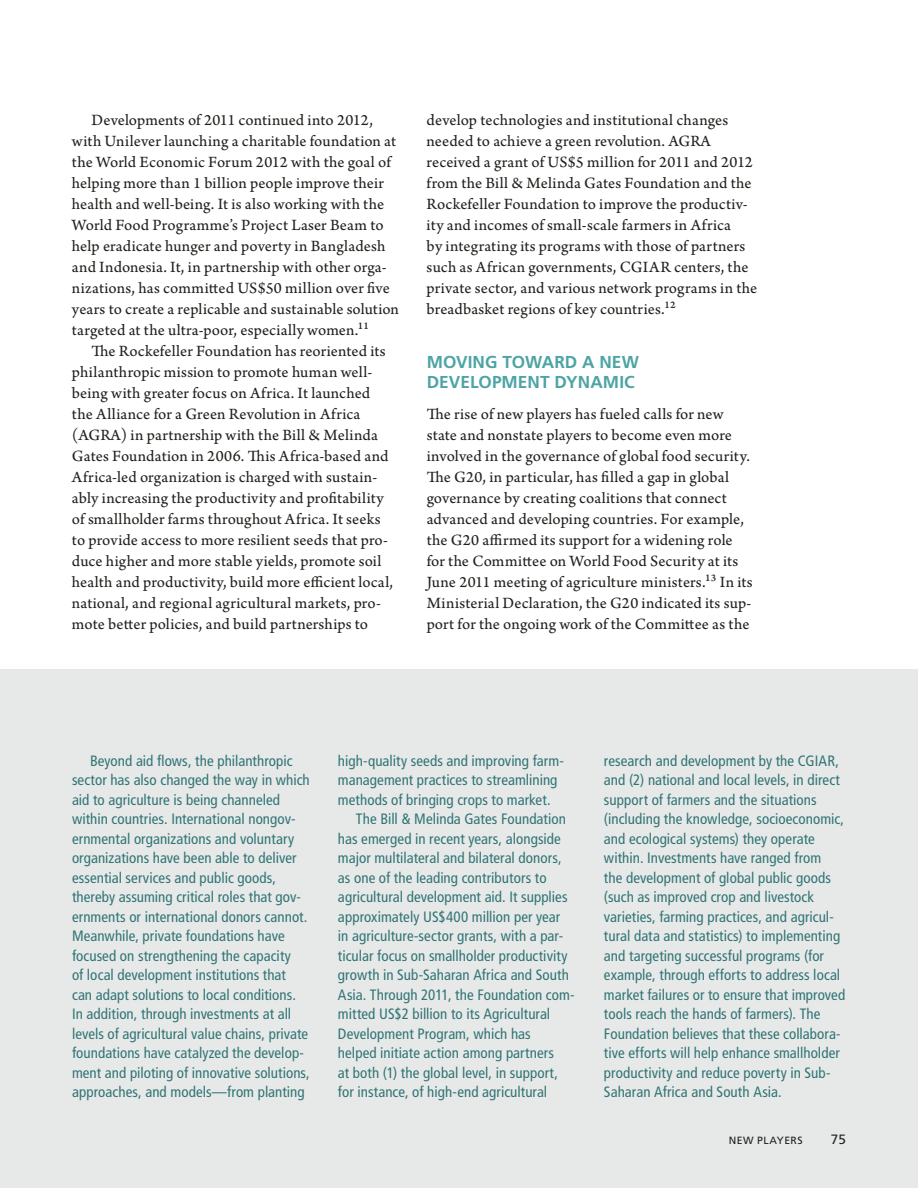
<style>
.page{position:relative;width:918px;height:1188px;background:#fff}
.page>*{position:absolute;margin:0;border:0;box-sizing:border-box;transform-origin:0 0}
.t1{font:700 17.25px/21px "Frutiger LT Std";letter-spacing:.005em;color:#4ea4a4}
.t2{font:16.5px/21px "Arno Pro Sm Text";letter-spacing:.005em;color:#20221d}
.t3{font:condensed 15px/19.5px "Frutiger LT Std";letter-spacing:.005em;color:#327475}
.t4{font:13.5px "Frutiger LT Std";color:#20221d}
.t5{font:10.5px "Frutiger LT Std";letter-spacing:.045em;color:#20221d}
</style>
<div class="page">
<div style="left:0;top:669px;width:918px;height:519px;background:#e6e9e8"></div>
<p class="t2" style="left:72px;top:110px;width:329px;text-indent:20px">Developments of 2011 continued into 2012, with Unilever launching a charitable foundation at the World Economic Forum 2012 with the goal of helping more than 1 billion people improve their health and well-being. It is also working with the World Food Programme’s Project Laser Beam to help eradicate hunger and poverty in Bangladesh and Indonesia. It, in partnership with other orga&shy;nizations, has committed US$50 million over five years to create a replicable and sustainable solution targeted at the ultra-poor, especially women.11</p>
<p class="t2" style="left:72px;top:341px;width:323px;text-indent:20px">The Rockefeller Foundation has reoriented its philanthropic mission to promote human well&shy;being with greater focus on Africa. It launched the Alliance for a Green Revolution in Africa (AGRA) in partnership with the Bill &amp; Melinda Gates Foundation in 2006. This Africa-based and Africa-led organization is charged with sustain&shy;ably increasing the productivity and profitability of smallholder farms throughout Africa. It seeks to provide access to more resilient seeds that pro&shy;duce higher and more stable yields, promote soil health and productivity, build more efficient local, national, and regional agricultural markets, pro&shy;mote better policies, and build partnerships to</p>
<p class="t2" style="left:427px;top:110px;width:332px">develop technologies and institutional changes needed to achieve a green revolution. AGRA received a grant of US$5 million for 2011 and 2012 from the Bill &amp; Melinda Gates Foundation and the Rockefeller Foundation to improve the productiv&shy;ity and incomes of small-scale farmers in Africa<br>by integrating its programs with those of partners such as African governments, CGIAR centers, the private sector, and various network programs in the breadbasket regions of key countries.12</p>
<p class="t1" style="left:427px;top:351px;width:214px">MOVING TOWARD A NEW<br>DEVELOPMENT DYNAMIC</p>
<p class="t2" style="left:427px;top:404px;width:327px">The rise of new players has fueled calls for new state and nonstate players to become even more involved in the governance of global food security.<br>The G20, in particular, has filled a gap in global governance by creating coalitions that connect advanced and developing countries. For example, the G20 affirmed its support for a widening role for the Committee on World Food Security at its June 2011 meeting of agriculture ministers.13 In its Ministerial Declaration, the G20 indicated its sup&shy;port for the ongoing work of the Committee as the</p>
<p class="t3" style="left:72px;top:751px;width:239px;text-indent:18px">Beyond aid flows, the philanthropic sector has also changed the way in which aid to agriculture is being channeled within countries. International nongov&shy;ernmental organizations and voluntary organizations have been able to deliver essential services and public goods, thereby assuming critical roles that gov&shy;ernments or international donors cannot.<br>Meanwhile, private foundations have focused on strengthening the capacity<br>of local development institutions that can adapt solutions to local conditions.<br>In addition, through investments at all levels of agricultural value chains, private foundations have catalyzed the develop&shy;ment and piloting of innovative solutions, approaches, and models—from planting</p>
<p class="t3" style="left:338px;top:751px;width:228px">high-quality seeds and improving farm-</p>
<p class="t3" style="left:338px;top:770px;width:221px">management practices to streamlining</p>
<p class="t3" style="left:338px;top:790px;width:214px">methods of bringing crops to market.</p>
<p class="t3" style="left:356px;top:809px;width:211px">The Bill &amp; Melinda Gates Foundation</p>
<p class="t3" style="left:338px;top:829px;width:224px">has emerged in recent years, alongside</p>
<p class="t3" style="left:338px;top:848px;width:225px">major multilateral and bilateral donors,</p>
<p class="t3" style="left:338px;top:868px;width:210px">as one of the leading contributors to</p>
<p class="t3" style="left:338px;top:887px;width:231px">agricultural development aid. It supplies</p>
<p class="t3" style="left:338px;top:907px;width:224px">approximately US$400 million per year</p>
<p class="t3" style="left:338px;top:926px;width:227px">in agriculture-sector grants, with a par-</p>
<p class="t3" style="left:338px;top:946px;width:231px">ticular focus on smallholder productivity</p>
<p class="t3" style="left:338px;top:965px;width:232px">growth in Sub-Saharan Africa and South</p>
<p class="t3" style="left:338px;top:985px;width:238px">Asia. Through 2011, the Foundation com-</p>
<p class="t3" style="left:338px;top:1004px;width:214px">mitted US$2 billion to its Agricultural</p>
<p class="t3" style="left:338px;top:1024px;width:194px">Development Program, which has</p>
<p class="t3" style="left:338px;top:1043px;width:218px">helped initiate action among partners</p>
<p class="t3" style="left:338px;top:1063px;width:221px">at both (1) the global level, in support,</p>
<p class="t3" style="left:338px;top:1082px;width:211px">for instance, of high-end agricultural</p>
<p class="t3" style="left:604px;top:751px;width:243px">research and development by the CGIAR, and (2) national and local levels, in direct support of farmers and the situations (including the knowledge, socioeconomic, and ecological systems) they operate within. Investments have ranged from<br>the development of global public goods (such as improved crop and livestock varieties, farming practices, and agricul&shy;tural data and statistics) to implementing and targeting successful programs (for example, through efforts to address local market failures or to ensure that improved tools reach the hands of farmers). The Foundation believes that these collabora&shy;tive efforts will help enhance smallholder productivity and reduce poverty in Sub-Saharan Africa and South Asia.</p>
<p class="t5" style="left:718px;top:1134px;width:80px">N EW PLAYERS</p>
<p class="t4" style="left:831px;top:1132px;width:17px">75</p>
</div>
